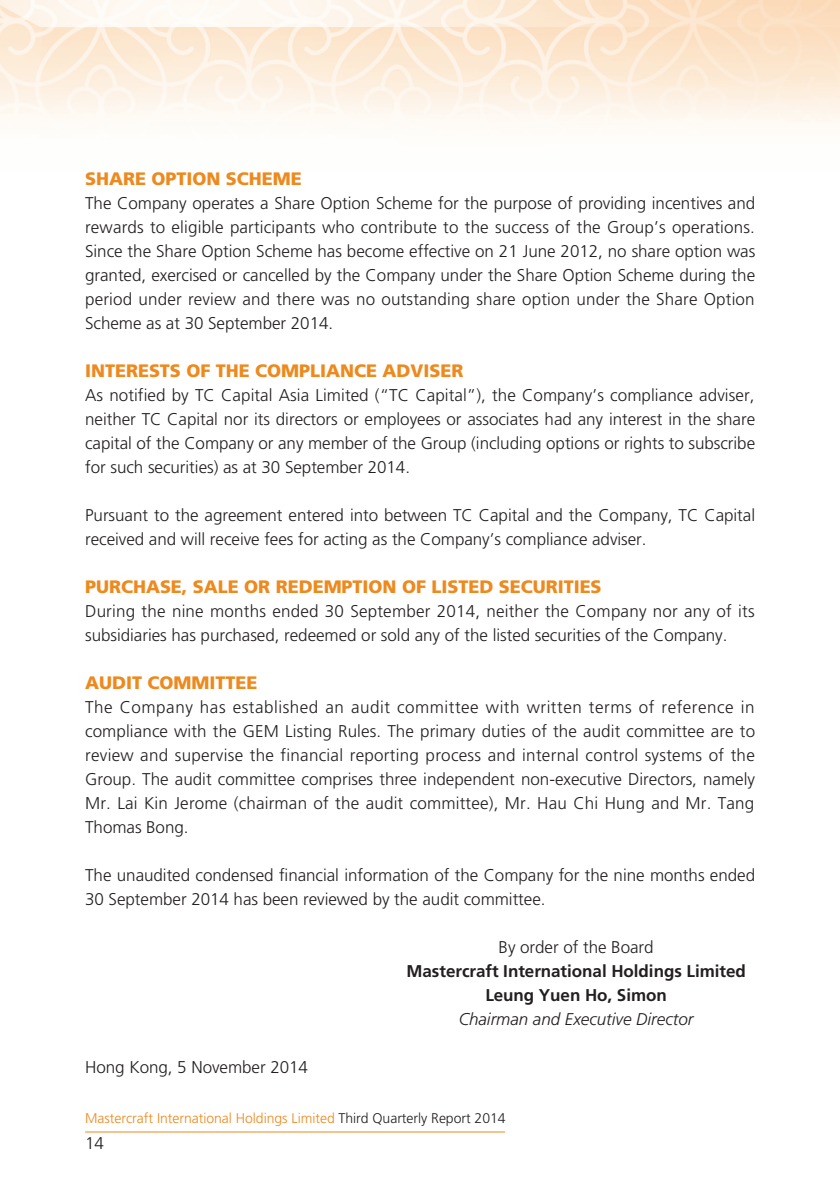
<style>
.page{position:relative;width:840px;height:1191px;background:#fff}
.page>*{position:absolute;margin:0;border:0;box-sizing:border-box;transform-origin:0 0}
.t1{font:900 18px "Frutiger LT Std";color:#ed891d}
.t2{font:300 17px/24px "Frutiger LT Std";letter-spacing:-.005em;color:#231f20;text-align:justify}
.t3{font:700 17px/24px "Frutiger LT Std";letter-spacing:-.005em;color:#231f20;text-align:center}
.t4{font:italic 300 17px "Frutiger LT Std";letter-spacing:-.005em;color:#231f20}
.t5{font:300 14px "Frutiger LT Std";letter-spacing:-.005em;color:#ed891d}
.s1{color:#231f20}
</style>
<div class="page">
<img style="left:839px;top:0;width:1px;height:126px">
<img style="left:0;top:0;width:839px;height:1133px">
<hr style="left:85px;top:1131px;width:420px;height:1px;background:#ed891d">
<p class="t1" style="left:85px;top:168px;width:24px">SHARE</p>
<p class="t1" style="left:151px;top:168px;width:26px">OPTION</p>
<p class="t1" style="left:226px;top:168px;width:25px">SCHEME</p>
<p class="t2" style="left:85px;top:191px;width:671px">The Company operates a Share Option Scheme for the purpose of providing incentives and rewards to eligible participants who contribute to the success of the Group’s operations.<br>Since the Share Option Scheme has become effective on 21 June 2012, no share option was granted, exercised or cancelled by the Company under the Share Option Scheme during the period under review and there was no outstanding share option under the Share Option Scheme as at 30 September 2014.</p>
<p class="t1" style="left:85px;top:360px;width:18px">INTERESTS</p>
<p class="t1" style="left:186px;top:360px;width:42px">OF THE</p>
<p class="t1" style="left:255px;top:360px;width:25px">COMPLIANCE</p>
<p class="t1" style="left:382px;top:360px;width:26px">ADVISER</p>
<p class="t2" style="left:85px;top:383px;width:671px">As notified by TC Capital Asia Limited (“TC Capital”), the Company’s compliance adviser, neither TC Capital nor its directors or employees or associates had any interest in the share capital of the Company or any member of the Group (including options or rights to subscribe for such securities) as at 30 September 2014.</p>
<p class="t2" style="left:85px;top:503px;width:671px">Pursuant to the agreement entered into between TC Capital and the Company, TC Capital received and will receive fees for acting as the Company’s compliance adviser.</p>
<p class="t1" style="left:85px;top:576px;width:24px">PURCHASE</p>
<p class="t1" style="left:182px;top:576px;width:35px">, SALE</p>
<p class="t1" style="left:244px;top:576px;width:57px">OR REDEMPTION</p>
<p class="t1" style="left:402px;top:576px;width:51px">OF LISTED</p>
<p class="t1" style="left:498px;top:576px;width:22px">SECURITIES</p>
<p class="t2" style="left:85px;top:599px;width:670px">During the nine months ended 30 September 2014, neither the Company nor any of its subsidiaries has purchased, redeemed or sold any of the listed securities of the Company.</p>
<p class="t1" style="left:85px;top:672px;width:26px">AUDIT</p>
<p class="t1" style="left:147px;top:672px;width:25px">COMMITTEE</p>
<p class="t2" style="left:85px;top:695px;width:671px">The Company has established an audit committee with written terms of reference in compliance with the GEM Listing Rules. The primary duties of the audit committee are to review and supervise the financial reporting process and internal control systems of the Group. The audit committee comprises three independent non-executive Directors, namely Mr. Lai Kin Jerome (chairman of the audit committee), Mr. Hau Chi Hung and Mr. Tang Thomas Bong.</p>
<p class="t2" style="left:85px;top:863px;width:671px">The unaudited condensed financial information of the Company for the nine months ended<br>30 September 2014 has been reviewed by the audit committee.</p>
<p class="t2" style="left:498px;top:935px;width:156px">By order of the Board</p>
<p class="t3" style="left:406px;top:959px;width:340px">Mastercraft International Holdings Limited<br>Leung Yuen Ho, Simon</p>
<p class="t4" style="left:458px;top:1009px;width:236px">Chairman and Executive Director</p>
<p class="t2" style="left:85px;top:1055px;width:224px">Hong Kong, 5 November 2014</p>
<p class="t5" style="left:85px;top:1110px;width:422px">Mastercraft International Holdings Limited <span class="s1">Third Quarterly Report 2014</span></p>
<p class="t2" style="left:85px;top:1131px;width:20px">14</p>
</div>
